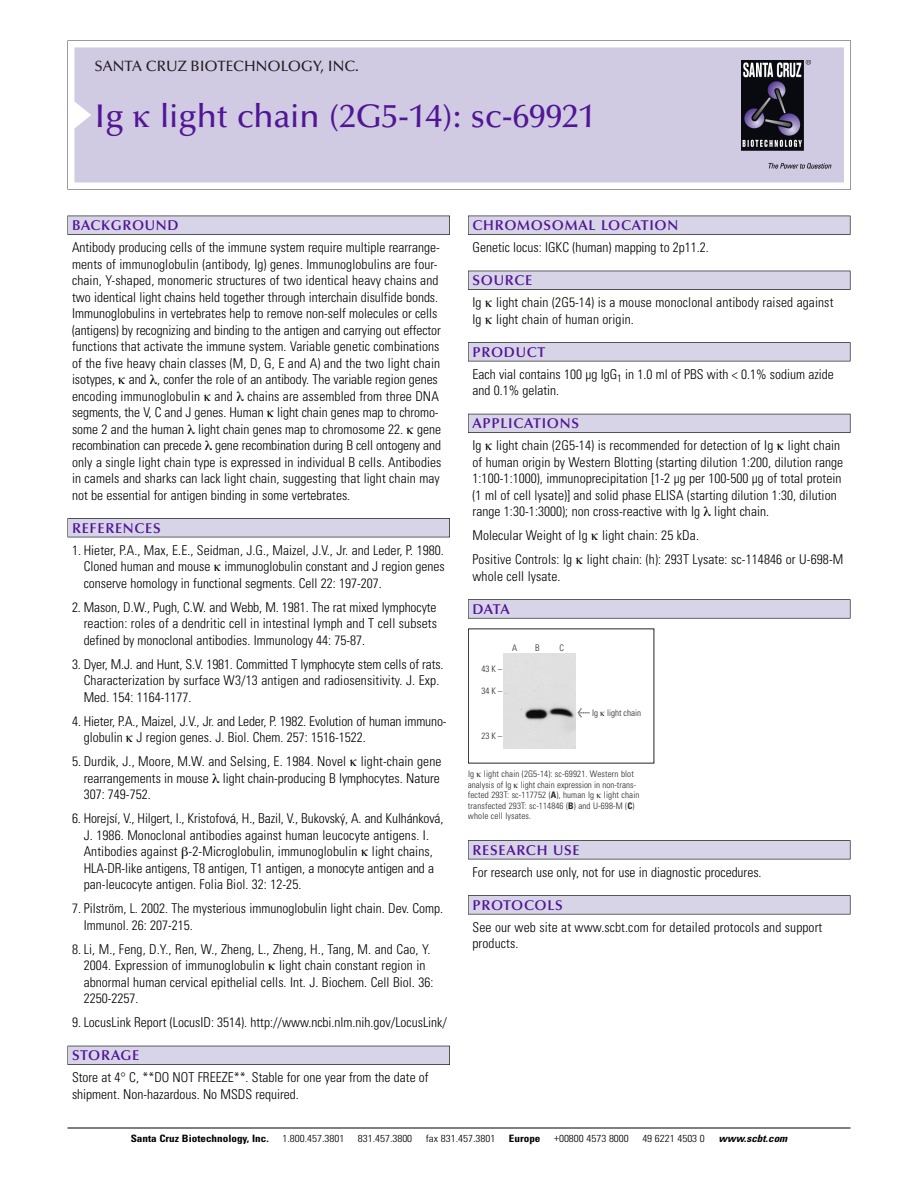
<style>
.page{position:relative;width:918px;height:1188px;background:#fff}
.page>*{position:absolute;margin:0;border:0;box-sizing:border-box;transform-origin:0 0}
.t1{font:500 33px "Optima";color:#511695}
.t2{font:500 15px "Optima";color:#231f20}
.t3{font:600 14.25px "Optima";letter-spacing:.05em;color:#511695}
.t4{font:300 condensed 13.5px/16.5px "Univers";letter-spacing:.005em;color:#000}
.t5{font:300 condensed 10.2px "Univers";color:#000;scale:1.1 1}
.t6{font:700 condensed 10.2px "Univers";color:#000;scale:1.1 1}
.t7{font:italic 700 condensed 10.2px "Univers";color:#000;scale:1.1 1}
.t8{font:300 condensed 9px/10.5px "Univers";letter-spacing:.015em;color:#272627}
.s1{font-family:"Meta Plus";font-weight:400;font-stretch:normal;font-size:10.5px}
.s2{font-weight:700}
</style>
<div class="page">
<svg style="left:68px;top:40px;width:783px;height:149px"></svg>
<div style="left:74px;top:47px;width:770px;height:135px;background:#d1cae3"></div>
<img style="left:741px;top:60px;width:90px;height:108px">
<div style="left:68px;top:216px;width:382px;height:19px;background:#535256"></div>
<div style="left:68px;top:216px;width:381px;height:18px;background:#d7d4e8"></div>
<div style="left:68px;top:518px;width:382px;height:19px;background:#515155"></div>
<div style="left:68px;top:519px;width:381px;height:18px;background:#d7d4e8"></div>
<div style="left:68px;top:1046px;width:382px;height:19px;background:#515057"></div>
<div style="left:68px;top:1046px;width:381px;height:18px;background:#d7d4e8"></div>
<div style="left:468px;top:216px;width:382px;height:19px;background:#535256"></div>
<div style="left:468px;top:216px;width:382px;height:18px;background:#d7d4e8"></div>
<div style="left:468px;top:271px;width:382px;height:19px;background:#525156"></div>
<div style="left:468px;top:271px;width:382px;height:18px;background:#d7d4e8"></div>
<div style="left:468px;top:342px;width:382px;height:19px;background:#545357"></div>
<div style="left:468px;top:343px;width:382px;height:18px;background:#d7d4e8"></div>
<div style="left:468px;top:414px;width:382px;height:19px;background:#535259"></div>
<div style="left:468px;top:414px;width:382px;height:18px;background:#d7d4e8"></div>
<svg style="left:468px;top:599px;width:382px;height:20px"></svg>
<div style="left:468px;top:600px;width:382px;height:18px;background:#d7d4e8"></div>
<div style="left:468px;top:840px;width:382px;height:19px;background:#545357"></div>
<div style="left:468px;top:841px;width:382px;height:18px;background:#d7d4e8"></div>
<div style="left:468px;top:895px;width:382px;height:19px;background:#575659"></div>
<div style="left:468px;top:896px;width:382px;height:18px;background:#d7d4e8"></div>
<hr style="left:68px;top:1128px;width:782px;height:1px;background:#000">
<img style="left:503px;top:654px;width:72px;height:95px">
<svg style="left:133px;top:111px;width:17px;height:16px"></svg>
<p class="t2" style="left:94px;top:60px;width:266px">SANTA CRUZ BIOTECHNOLOGY, INC.</p>
<p class="t1" style="left:94px;top:102px;width:502px">Ig light chain (2G5-14): sc-69921</p>
<p class="t3" style="left:72px;top:219px;width:108px">BACKGROUND</p>
<p class="t4" style="left:72px;top:240px;width:371px">Antibody producing cells of the immune system require multiple rearrange&shy;ments of immunoglobulin (antibody, Ig) genes. Immunoglobulins are four&shy;chain, Y-shaped, monomeric structures of two identical heavy chains and two identical light chains held together through interchain disulfide bonds.<br>Immunoglobulins in vertebrates help to remove non-self molecules or cells (antigens) by recognizing and binding to the antigen and carrying out effector functions that activate the immune system. Variable genetic combinations of the five heavy chain classes (M, D, G, E and A) and the two light chain isotypes, and , confer the role of an antibody. The variable region genes encoding immunoglobulin and chains are assembled from three DNA segments, the V, C and J genes. Human light chain genes map to chromo&shy;some 2 and the human light chain genes map to chromosome 22. gene recombination can precede gene recombination during B cell ontogeny and only a single light chain type is expressed in individual B cells. Antibodies in camels and sharks can lack light chain, suggesting that light chain may not be essential for antigen binding in some vertebrates.</p>
<p class="t3" style="left:72px;top:522px;width:90px">REFERENCES</p>
<p class="t4" style="left:84px;top:543px;width:363px;text-align:justify;text-indent:-12px">1. Hieter, P.A., Max, E.E., Seidman, J.G., Maizel, J.V., Jr. and Leder, P. 1980.<br>Cloned human and mouse immunoglobulin constant and J region genes conserve homology in functional segments. Cell 22: 197-207.</p>
<p class="t4" style="left:84px;top:600px;width:355px;text-align:justify;text-indent:-12px">2. Mason, D.W., Pugh, C.W. and Webb, M. 1981. The rat mixed lymphocyte reaction: roles of a dendritic cell in intestinal lymph and T cell subsets defined by monoclonal antibodies. Immunology 44: 75-87.</p>
<p class="t4" style="left:84px;top:657px;width:361px;text-indent:-12px">3. Dyer, M.J. and Hunt, S.V. 1981. Committed T lymphocyte stem cells of rats.<br>Characterization by surface W3/13 antigen and radiosensitivity. J. Exp.<br>Med. 154: 1164-1177.</p>
<p class="t4" style="left:84px;top:714px;width:364px;text-indent:-12px">4. Hieter, P.A., Maizel, J.V., Jr. and Leder, P. 1982. Evolution of human immuno&shy;globulin J region genes. J. Biol. Chem. 257: 1516-1522.</p>
<p class="t4" style="left:84px;top:754px;width:359px;text-indent:-12px">5. Durdik, J., Moore, M.W. and Selsing, E. 1984. Novel light-chain gene rearrangements in mouse light chain-producing B lymphocytes. Nature<br>307: 749-752.</p>
<p class="t4" style="left:84px;top:811px;width:361px;text-indent:-12px">6. Horejsí, V., Hilgert, I., Kristofová, H., Bazil, V., Bukovský, A. and Kulhánková, J. 1986. Monoclonal antibodies against human leucocyte antigens. I.<br>Antibodies against -2-Microglobulin, immunoglobulin light chains, HLA-DR-like antigens, T8 antigen, T1 antigen, a monocyte antigen and a pan-leucocyte antigen. Folia Biol. 32: 12-25.</p>
<p class="t4" style="left:84px;top:901px;width:361px;text-indent:-12px">7. Pilström, L. 2002. The mysterious immunoglobulin light chain. Dev. Comp.<br>Immunol. 26: 207-215.</p>
<p class="t4" style="left:84px;top:942px;width:351px;text-indent:-12px">8. Li, M., Feng, D.Y., Ren, W., Zheng, L., Zheng, H., Tang, M. and Cao, Y.<br>2004. Expression of immunoglobulin light chain constant region in abnormal human cervical epithelial cells. Int. J. Biochem. Cell Biol. 36:<br>2250-2257.</p>
<p class="t4" style="left:72px;top:1015px;width:377px">9. LocusLink Report (LocusID: 3514). http://www.ncbi.nlm.nih.gov/LocusLink/</p>
<p class="t3" style="left:72px;top:1049px;width:69px">STORAGE</p>
<p class="t4" style="left:72px;top:1071px;width:358px">Store at 4° C, **DO NOT FREEZE**. Stable for one year from the date of shipment. Non-hazardous. No MSDS required.</p>
<p class="t3" style="left:473px;top:219px;width:207px">CHROMOSOMAL LOCATION</p>
<p class="t4" style="left:473px;top:240px;width:238px">Genetic locus: IGKC (human) mapping to 2p11.2.</p>
<p class="t3" style="left:473px;top:274px;width:61px">SOURCE</p>
<p class="t4" style="left:473px;top:295px;width:362px">Ig light chain (2G5-14) is a mouse monoclonal antibody raised against<br>Ig light chain of human origin.</p>
<p class="t3" style="left:473px;top:346px;width:74px">PRODUCT</p>
<p class="t4" style="left:473px;top:367px;width:363px">Each vial contains 100 µg IgG<sub>1</sub> in 1.0 ml of PBS with &lt; 0.1% sodium azide and 0.1% gelatin.</p>
<p class="t3" style="left:473px;top:417px;width:108px">APPLICATIONS</p>
<p class="t4" style="left:473px;top:439px;width:372px">Ig light chain (2G5-14) is recommended for detection of Ig light chain of human origin by Western Blotting (starting dilution 1:200, dilution range 1:100-1:1000), immunoprecipitation [1-2 µg per 100-500 µg of total protein (1 ml of cell lysate)] and solid phase ELISA (starting dilution 1:30, dilution range 1:30-1:3000); non cross-reactive with Ig light chain.</p>
<p class="t4" style="left:473px;top:529px;width:228px">Molecular Weight of Ig light chain: 25 kDa.</p>
<p class="t4" style="left:473px;top:553px;width:372px">Positive Controls: Ig light chain: (h): 293T Lysate: sc-114846 or U-698-M whole cell lysate.</p>
<p class="t3" style="left:473px;top:603px;width:39px">DATA</p>
<p class="t8" style="left:481px;top:664px;width:22px">43K–</p>
<p class="t8" style="left:481px;top:687px;width:22px">34K–</p>
<p class="t8" style="left:481px;top:732px;width:22px">23K–</p>
<p class="t8" style="left:512px;top:643px;width:7px">A</p>
<p class="t8" style="left:535px;top:643px;width:6px">B</p>
<p class="t8" style="left:560px;top:643px;width:6px">C</p>
<p class="t8" style="left:578px;top:708px;width:65px"><span class="s1">&lt;</span> Ig light chain</p>
<p class="t8" style="left:468px;top:770px;width:173px">Ig light chain (2G5-14): sc-69921. Western blot analysis of Ig light chain expression in non-trans&shy;fected 293T: sc-117752 (<span class="s2">A</span>), human Ig light chain transfected 293T: sc-114846 (<span class="s2">B</span>) and U-698-M (<span class="s2">C</span>) whole cell lysates.</p>
<p class="t3" style="left:473px;top:844px;width:109px">RESEARCH USE</p>
<p class="t4" style="left:473px;top:865px;width:291px">For research use only, not for use in diagnostic procedures.</p>
<p class="t3" style="left:473px;top:899px;width:92px">PROTOCOLS</p>
<p class="t4" style="left:473px;top:920px;width:351px">See our web site at www.scbt.com for detailed protocols and support products.</p>
<p class="t6" style="left:131px;top:1135px;width:127px">Santa Cruz Biotechnology, Inc.</p>
<p class="t5" style="left:282px;top:1135px;width:58px">1.800.457.3801</p>
<p class="t5" style="left:358px;top:1135px;width:51px">831.457.3800</p>
<p class="t5" style="left:426px;top:1135px;width:65px">fax 831.457.3801</p>
<p class="t6" style="left:509px;top:1135px;width:30px">Europe</p>
<p class="t5" style="left:554px;top:1135px;width:69px">+00800 4573 8000</p>
<p class="t5" style="left:642px;top:1135px;width:58px">49 6221 4503 0</p>
<p class="t7" style="left:719px;top:1135px;width:66px">www.scbt.com</p>
</div>
